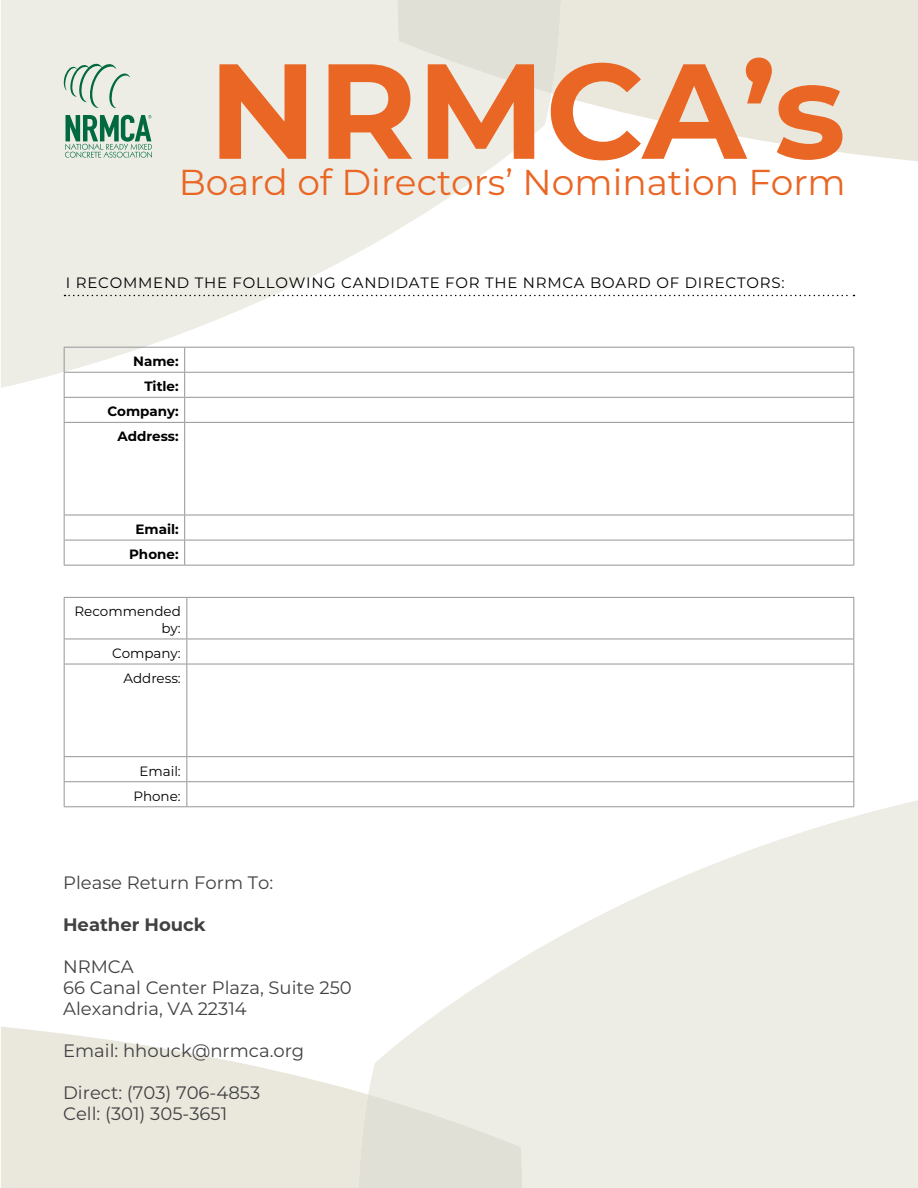
<style>
.page{position:relative;width:918px;height:1188px;background:#fff}
.page>*{position:absolute;margin:0;border:0;box-sizing:border-box;transform-origin:0 0}
.t1{font:700 135px "Montserrat";color:#e96624}
.t2{font:36px "Montserrat";color:#e96624}
.t3{font:18px/21px "Montserrat";color:#414042}
.t4{font:700 18px "Montserrat";color:#414042}
.t5{font:15px "Montserrat";letter-spacing:.05em;color:#000}
.t6{font:13.5px/25px "Montserrat";color:#000;text-align:right}
.t7{font:700 13.5px/25px "Montserrat";color:#000;text-align:right}
</style>
<div class="page">
<svg style="left:368px;top:800px;width:550px;height:388px;fill:#edede6"></svg>
<svg style="left:1px;top:1027px;width:365px;height:161px;fill:#eae8dd"></svg>
<svg style="left:352px;top:1094px;width:175px;height:94px;background:#e4e3da"></svg>
<svg style="left:1px;top:0;width:550px;height:388px;fill:#edede6"></svg>
<svg style="left:554px;top:0;width:364px;height:161px;fill:#eae8dd"></svg>
<svg style="left:392px;top:0;width:176px;height:94px;background:#e4e4da"></svg>
<svg style="left:64px;top:64px;width:66px;height:44px;background:#c8d8cb"></svg>
<svg style="left:65px;top:115px;width:87px;height:43px;background:#89b59f"></svg>
<svg style="left:65px;top:295px;width:789px;height:1px"></svg>
<hr style="left:64px;top:347px;width:121px;height:1px;background:#939598">
<hr style="left:185px;top:347px;width:669px;height:1px;background:#939598">
<hr style="left:64px;top:372px;width:121px;height:1px;background:#939598">
<hr style="left:185px;top:372px;width:669px;height:1px;background:#939598">
<hr style="left:64px;top:397px;width:121px;height:1px;background:#939598">
<svg style="left:64px;top:348px;width:1px;height:74px"></svg>
<hr style="left:185px;top:397px;width:669px;height:1px;background:#939598">
<svg style="left:184px;top:348px;width:1px;height:74px"></svg>
<svg style="left:853px;top:348px;width:1px;height:74px"></svg>
<hr style="left:64px;top:422px;width:121px;height:1px;background:#939598">
<hr style="left:64px;top:423px;width:1px;height:92px;background:#939598">
<hr style="left:185px;top:422px;width:669px;height:1px;background:#939598">
<hr style="left:184px;top:423px;width:1px;height:92px;background:#939598">
<hr style="left:853px;top:423px;width:1px;height:92px;background:#939598">
<hr style="left:64px;top:515px;width:121px;height:1px;background:#939598">
<hr style="left:185px;top:515px;width:669px;height:1px;background:#939598">
<hr style="left:64px;top:540px;width:121px;height:1px;background:#939598">
<svg style="left:64px;top:515px;width:1px;height:50px"></svg>
<hr style="left:185px;top:540px;width:669px;height:1px;background:#939598">
<svg style="left:184px;top:515px;width:1px;height:50px"></svg>
<svg style="left:853px;top:515px;width:1px;height:50px"></svg>
<hr style="left:64px;top:565px;width:121px;height:1px;background:#939598">
<hr style="left:185px;top:565px;width:669px;height:1px;background:#939598">
<hr style="left:64px;top:597px;width:123px;height:1px;background:#939598">
<hr style="left:64px;top:598px;width:1px;height:41px;background:#939598">
<hr style="left:187px;top:597px;width:667px;height:1px;background:#939598">
<hr style="left:186px;top:598px;width:1px;height:41px;background:#939598">
<hr style="left:853px;top:598px;width:1px;height:41px;background:#939598">
<hr style="left:64px;top:639px;width:123px;height:1px;background:#939598">
<svg style="left:64px;top:639px;width:1px;height:25px"></svg>
<hr style="left:187px;top:639px;width:667px;height:1px;background:#939598">
<svg style="left:186px;top:639px;width:1px;height:25px"></svg>
<svg style="left:853px;top:639px;width:1px;height:25px"></svg>
<hr style="left:64px;top:664px;width:123px;height:1px;background:#939598">
<hr style="left:64px;top:664px;width:1px;height:92px;background:#939598">
<hr style="left:187px;top:664px;width:667px;height:1px;background:#939598">
<hr style="left:186px;top:664px;width:1px;height:92px;background:#939598">
<hr style="left:853px;top:664px;width:1px;height:92px;background:#939598">
<hr style="left:64px;top:756px;width:123px;height:1px;background:#939598">
<hr style="left:187px;top:756px;width:667px;height:1px;background:#939598">
<hr style="left:64px;top:781px;width:123px;height:1px;background:#939598">
<svg style="left:64px;top:757px;width:1px;height:49px"></svg>
<hr style="left:187px;top:781px;width:667px;height:1px;background:#939598">
<svg style="left:186px;top:757px;width:1px;height:49px"></svg>
<svg style="left:853px;top:757px;width:1px;height:49px"></svg>
<hr style="left:64px;top:806px;width:123px;height:1px;background:#939598">
<hr style="left:187px;top:806px;width:667px;height:1px;background:#939598">
<h1 class="t1" style="left:208px;top:14px;width:639px">NRMCA’s</h1>
<h2 class="t2" style="left:179px;top:157px;width:669px">Board of Directors’ Nomination Form</h2>
<p class="t5" style="left:66px;top:272px;width:720px">I RECOMMEND THE FOLLOWING CANDIDATE FOR THE NRMCA BOARD OF DIRECTORS:</p>
<p class="t7" style="left:108px;top:348px;width:73px">Name:<br>Title:<br>Company:<br>Address:</p>
<p class="t7" style="left:129px;top:516px;width:51px;text-align:center">Email:<br>Phone:</p>
<p class="t6" style="left:75px;top:603px;width:108px;line-height:16.5px">Recommended by:</p>
<p class="t6" style="left:112px;top:640px;width:70px">Company:<br>Address:</p>
<p class="t6" style="left:133px;top:758px;width:49px;text-align:center">Email:<br>Phone:</p>
<p class="t3" style="left:63px;top:871px;width:212px">Please Return Form To:</p>
<p class="t4" style="left:63px;top:911px;width:144px">Heather Houck</p>
<p class="t3" style="left:63px;top:955px;width:290px">NRMCA<br>66 Canal Center Plaza, Suite 250<br>Alexandria, VA 22314</p>
<p class="t3" style="left:63px;top:1039px;width:243px">Email: hhouck@nrmca.org</p>
<p class="t3" style="left:63px;top:1081px;width:199px">Direct: (703) 706-4853<br>Cell: (301) 305-3651</p>
</div>
